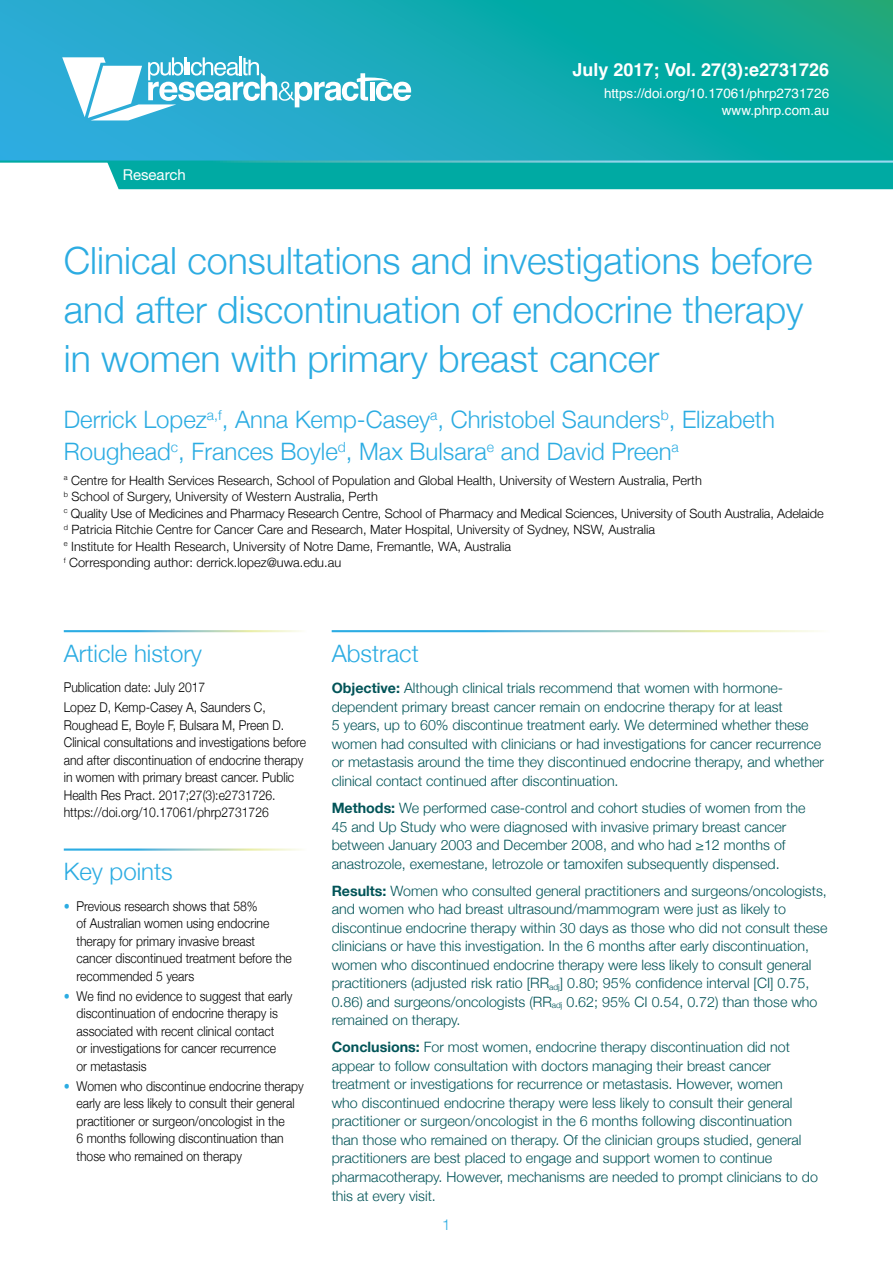
<style>
.page{position:relative;width:893px;height:1263px;background:#fff}
.page>*{position:absolute;margin:0;border:0;box-sizing:border-box;transform-origin:0 0}
.Heading_1{font:37.5px/48.8px "Helvetica Neue Light 2";color:#2cace2}
.Author{font:24px/31.2px "Helvetica Neue Light 2";color:#2cace2}
.Abstract{font:24px "Helvetica Neue Light 2";color:#2cace2}
.Vol-Iss-Month-Year-e{font:700 18px "Helvetica";color:#fff}
.ArticleType{font:15px "Helvetica Neue LT Std";color:#fff}
.t1{font:15px "Helvetica Neue Light 2";color:#2cace2}
.AbstractText{font:14.25px/18.5px "Helvetica Neue Light 2";color:#025458}
.t2{font:13.5px/17.5px "Helvetica Neue Light 2";color:#000;scale:.9 1}
.SidebarText{font:300 13.5px/17.5px "Helvetica Neue";color:#000;scale:.9 1}
.FirstPageHeader{font:13.5px "Helvetica";color:#fff}
.Affiliation{font:300 12.75px "Helvetica Neue";color:#000}
.Affiliation-2{font:12.75px "Helvetica Neue Light 2";color:#000}
.s1{font-family:"Helvetica Neue";font-weight:300}
.s2{font-family:"Helvetica Neue Light 2";font-weight:400}
.s3{color:#2cace2}
.s4{font-family:"Helvetica Neue";font-weight:700}
</style>
<div class="page">
<div style="left:107px;top:163px;width:786px;height:26px;background:#00aaa3"></div>
<svg style="left:0;top:0;width:893px;height:161px;background:#15aab4"></svg>
<svg style="left:62px;top:56px;width:349px;height:64px"></svg>
<p class="ArticleType" style="left:123px;top:166px;width:65px">Research</p>
<p class="Vol-Iss-Month-Year-e" style="left:572px;top:55px;width:258px">July 2017; Vol. 27(3):e2731726</p>
<p class="FirstPageHeader" style="left:604px;top:83px;width:227px">https://doi.org/10.17061/phrp2731726</p>
<p class="FirstPageHeader" style="left:722px;top:100px;width:109px">www.phrp.com.au</p>
<h1 class="Heading_1" style="left:64px;top:234px;width:750px"><span class="s1">Clinical consultations and investigations before </span>and after discontinuation of endocrine therapy in women with primary breast cancer</h1>
<p class="Author" style="left:64px;top:402px;width:713px">Derrick Lopez<sup>a,f</sup><span class="s1">, Anna Kemp-Casey</span><sup>a</sup><span class="s1">, Christobel Saunders</span><sup>b</sup>, Elizabeth<br>Roughead<sup>c</sup>, Frances Boyle<sup>d</sup>, Max Bulsara<sup>e</sup> and David Preen<sup>a</sup></p>
<p class="Affiliation" style="left:64px;top:470px;width:640px"><sup>a</sup> Centre for Health Services Research, School of Population and Global Health, University of Western Australia, Perth</p>
<p class="Affiliation-2" style="left:64px;top:486px;width:316px"><sup>b</sup> School of Surgery, University of Western Australia, Perth</p>
<p class="Affiliation" style="left:64px;top:503px;width:761px"><sup>c</sup> Quality Use of Medicines and Pharmacy Research Centre, School of Pharmacy and Medical Sciences, University of South Australia, Adelaide</p>
<p class="Affiliation" style="left:64px;top:519px;width:593px"><sup>d</sup> Patricia Ritchie Centre for Cancer Care and Research, Mater Hospital, University of Sydney, NSW, Australia</p>
<p class="Affiliation" style="left:64px;top:536px;width:449px"><sup>e</sup> Institute for Health Research, University of Notre Dame, Fremantle, WA, Australia</p>
<p class="Affiliation-2" style="left:64px;top:552px;width:279px"><sup>f</sup> <span class="s1">Corresponding author:</span> derrick.lopez@uwa.edu.au</p>
<p class="Abstract" style="left:64px;top:634px;width:140px">Article history</p>
<p class="SidebarText" style="left:64px;top:678px;width:159px">Publication date: July 2017</p>
<p class="SidebarText" style="left:64px;top:697px;width:271px">Lopez D, Kemp-Casey A, Saunders C, <span class="s2">Roughead E, Boyle F, Bulsara M, Preen D.<br></span>Clinical consultations and investigations before <span class="s2">and after discontinuation of endocrine therapy in women with primary breast cancer. Public </span>Health Res Pract. 2017;27(3):e2731726. https://doi.org/10.17061/phrp2731726</p>
<p class="Abstract" style="left:64px;top:852px;width:110px">Key points</p>
<p class="t2" style="left:77px;top:896px;width:241px;text-indent:-13px"><span class="s3">•</span> Previous research shows that 58%<br>of Australian women using endocrine therapy for primary invasive breast cancer discontinued treatment before the recommended 5 years</p>
<p class="t2" style="left:77px;top:986px;width:241px;text-indent:-13px"><span class="s3">•</span> <span class="s1">We find no evidence to suggest that early </span>discontinuation of endocrine therapy is associated with recent clinical contact<br>or investigations for cancer recurrence<br>or metastasis</p>
<p class="t2" style="left:77px;top:1076px;width:254px;text-indent:-13px"><span class="s3">•</span> Women who discontinue endocrine therapy early are less likely to consult their general practitioner or surgeon/oncologist in the<br>6 months following discontinuation than those who remained on therapy</p>
<p class="Abstract" style="left:332px;top:634px;width:89px">Abstract</p>
<p class="AbstractText" style="left:332px;top:678px;width:494px"><span class="s4">Objective:</span> Although clinical trials recommend that women with hormone&shy;dependent primary breast cancer remain on endocrine therapy for at least<br>5 years, up to 60% discontinue treatment early. We determined whether these women had consulted with clinicians or had investigations for cancer recurrence or metastasis around the time they discontinued endocrine therapy, and whether clinical contact continued after discontinuation.</p>
<p class="AbstractText" style="left:332px;top:798px;width:475px"><span class="s4">Methods:</span> We performed case-control and cohort studies of women from the 45 and Up Study who were diagnosed with invasive primary breast cancer <span class="s1">between January 2003 and December 2008, and who had ≥12 months of </span>anastrozole, exemestane, letrozole or tamoxifen subsequently dispensed.</p>
<p class="AbstractText" style="left:332px;top:880px;width:497px"><span class="s4">Results:</span> Women who consulted general practitioners and surgeons/oncologists, and women who had breast ultrasound/mammogram were just as likely to discontinue endocrine therapy within 30 days as those who did not consult these clinicians or have this investigation. In the 6 months after early discontinuation, women who discontinued endocrine therapy were less likely to consult general practitioners (adjusted risk ratio [RR<sub>adj</sub><span class="s1">] 0.80; 95% confidence interval [CI] 0.75, </span>0.86) and surgeons/oncologists (RR<sub>adj</sub> <span class="s1">0.62; 95% CI 0.54, 0.72) than those who </span>remained on therapy.</p>
<p class="AbstractText" style="left:332px;top:1037px;width:488px"><span class="s4">Conclusions:</span> For most women, endocrine therapy discontinuation did not appear to follow consultation with doctors managing their breast cancer treatment or investigations for recurrence or metastasis. However, women<br>who discontinued endocrine therapy were less likely to consult their general practitioner or surgeon/oncologist in the 6 months following discontinuation than those who remained on therapy. Of the clinician groups studied, general practitioners are best placed to engage and support women to continue pharmacotherapy. However, mechanisms are needed to prompt clinicians to do this at every visit.</p>
<p class="t1" style="left:442px;top:1212px;width:10px">1</p>
</div>
